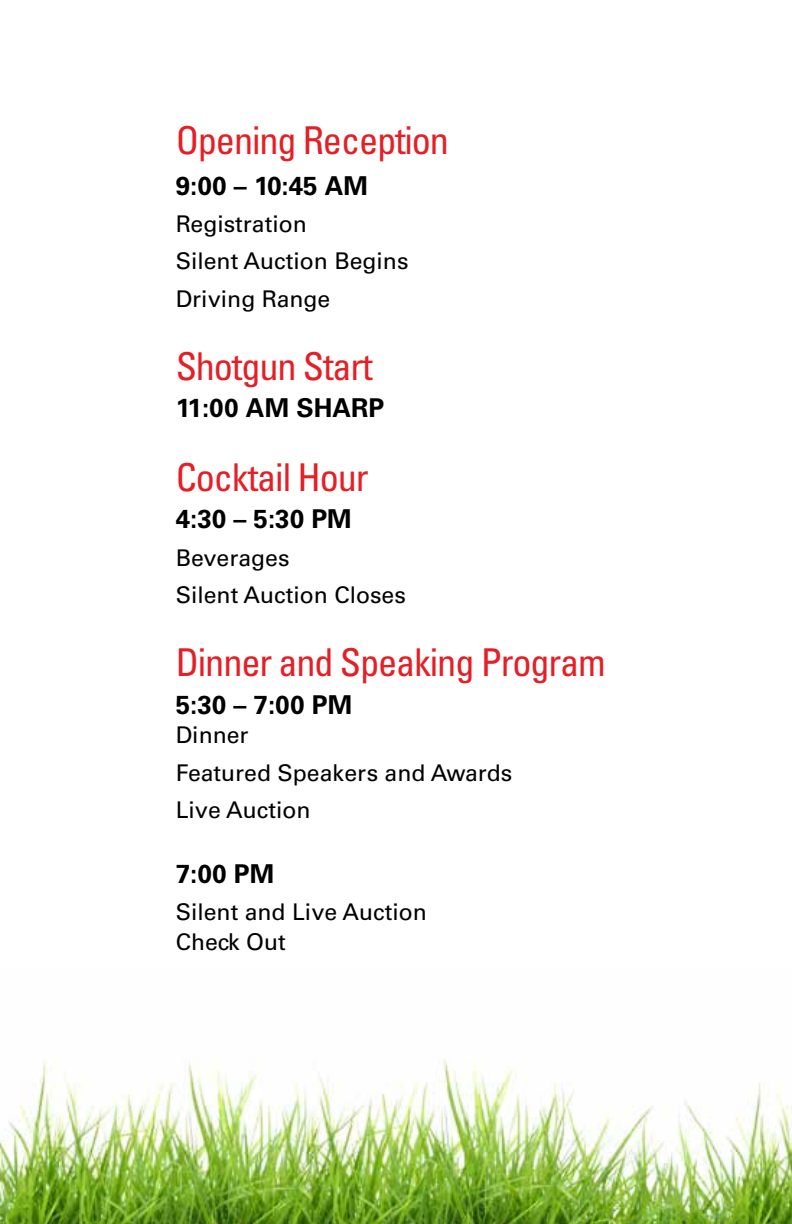
<style>
.page{position:relative;width:792px;height:1224px;background:#fff}
.page>*{position:absolute;margin:0;border:0;box-sizing:border-box;transform-origin:0 0}
.t1{font:condensed 38.4px "Univers LT Std";letter-spacing:-.03em;color:#e41f26}
.t2{font:700 26px "Univers LT Std";color:#000}
.t3{font:700 26px "Univers LT Std";color:#000}
.t4{font:23px/37.4px "Univers LT Std";color:#000}
.s1{font-style:inherit}
</style>
<div class="page">
<img style="left:0;top:1059px;width:792px;height:165px">
<h1 class="t1" style="left:176px;top:116px;width:275px">Opening Reception</h1>
<p class="t2" style="left:176px;top:170px;width:194px">9:00 – 10:45 <span class="s1">AM</span></p>
<p class="t4" style="left:176px;top:205px;width:234px">Registration<br>Silent Auction Begins<br>Driving Range</p>
<h1 class="t1" style="left:176px;top:342px;width:199px">Shotgun Start</h1>
<p class="t3" style="left:176px;top:393px;width:210px"><span class="s1">11:00</span> AM SHARP</p>
<h1 class="t1" style="left:176px;top:453px;width:194px">Cocktail Hour</h1>
<p class="t2" style="left:176px;top:504px;width:178px">4:30 – 5:30 <span class="s1">PM</span></p>
<p class="t4" style="left:176px;top:539px;width:232px">Beverages<br>Silent Auction Closes</p>
<h1 class="t1" style="left:176px;top:638px;width:432px">Dinner and Speaking Program</h1>
<p class="t2" style="left:176px;top:689px;width:178px">5:30 – 7:00 <span class="s1">PM</span></p>
<p class="t4" style="left:176px;top:717px;width:338px">Dinner<br>Featured Speakers and Awards<br>Live Auction</p>
<p class="t2" style="left:176px;top:858px;width:100px">7:00 <span class="s1">PM</span></p>
<p class="t4" style="left:176px;top:897px;width:253px;line-height:29.8px">Silent and Live Auction<br>Check Out</p>
</div>
